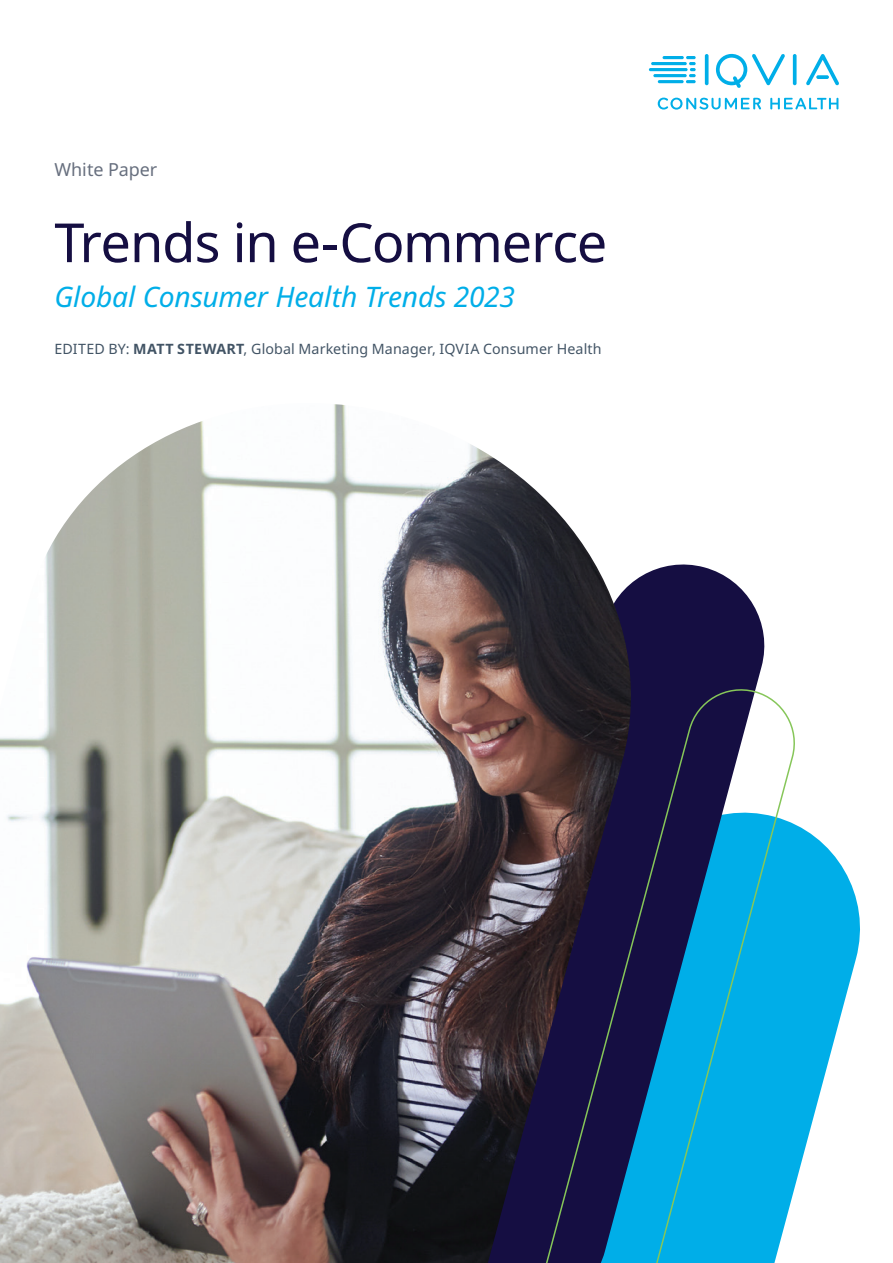
<style>
.page{position:relative;width:893px;height:1263px;background:#fff}
.page>*{position:absolute;margin:0;border:0;box-sizing:border-box;transform-origin:0 0}
.t1{font:54px "Noto Sans";letter-spacing:-.025em;color:#150e42}
.t2{font:italic 28.2px "Noto Sans";letter-spacing:-.005em;color:#00aee8}
.t3{font:18px "Noto Sans";letter-spacing:-.005em;color:#676f7e}
.t4{font:14.25px "Noto Sans";letter-spacing:.01em;color:#425465}
.s1{font-weight:700}
</style>
<div class="page">
<svg style="left:802px;top:828px;width:58px;height:332px;fill:#00aee8"></svg>
<svg style="left:662px;top:564px;width:103px;height:118px;background:#352f5b"></svg>
<svg style="left:662px;top:682px;width:140px;height:581px;background:#1e8dbe"></svg>
<img style="left:0;top:404px;width:662px;height:859px">
<hr style="left:705px;top:54px;width:3px;height:31px;background:#00aee8;border-radius:2px">
<hr style="left:793px;top:54px;width:3px;height:31px;background:#00aee8;border-radius:2px">
<svg style="left:715px;top:54px;width:70px;height:34px"></svg>
<svg style="left:806px;top:54px;width:33px;height:31px"></svg>
<hr style="left:658px;top:80px;width:26px;height:3px;background:#00aee8;border-radius:2px">
<svg style="left:686px;top:56px;width:10px;height:27px"></svg>
<hr style="left:653px;top:74px;width:34px;height:3px;background:#00aee8;border-radius:2px">
<hr style="left:649px;top:68px;width:39px;height:3px;background:#00aee8;border-radius:2px">
<hr style="left:651px;top:62px;width:36px;height:3px;background:#00aee8;border-radius:2px">
<hr style="left:662px;top:56px;width:22px;height:3px;background:#00aee8;border-radius:2px">
<svg style="left:770px;top:98px;width:68px;height:11px"></svg>
<svg style="left:658px;top:98px;width:103px;height:12px"></svg>
<p class="t3" style="left:54px;top:157px;width:104px">White Paper</p>
<h1 class="t1" style="left:54px;top:205px;width:554px">Trends in e-Commerce</h1>
<h2 class="t2" style="left:54px;top:277px;width:462px">Global Consumer Health Trends 2023</h2>
<p class="t4" style="left:54px;top:339px;width:549px">EDITED BY: <span class="s1">MATT STEWART</span>, Global Marketing Manager, IQVIA Consumer Health</p>
</div>
